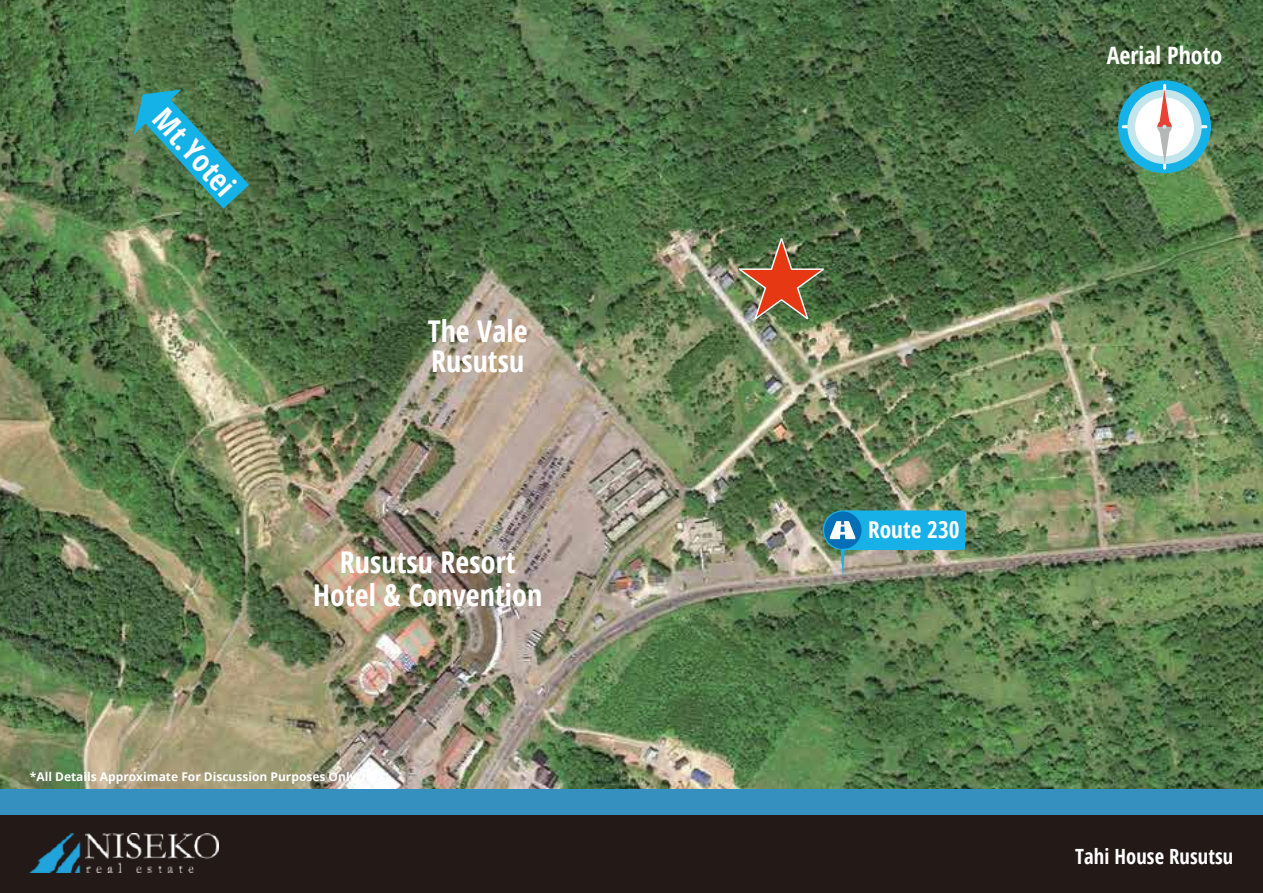
<style>
.page{position:relative;width:1263px;height:893px;background:#fff}
.page>*{position:absolute;margin:0;border:0;box-sizing:border-box;transform-origin:0 0}
.t1{font:90px "Koz Go Pr 6 N";color:#e63813}
.t2{font:700 condensed 30.15px "Open Sans";color:#fff;scale:1.04 1}
.t3{font:700 condensed 30px/33px "Open Sans";color:#fff;text-align:center}
.t4{font:700 condensed 24px "Open Sans";color:#fff}
.t5{font:700 condensed 23.25px "Open Sans";color:#fff}
.t6{font:700 condensed 21px "Open Sans";color:#fff}
.t7{font:700 12px "Open Sans";color:#fff}
</style>
<div class="page">
<img style="left:0;top:0;width:1263px;height:789px">
<div style="left:0;top:815px;width:1263px;height:78px;background:#231916"></div>
<img style="left:30px;top:834px;width:189px;height:38px">
<div style="left:0;top:789px;width:1263px;height:26px;background:#3590bf"></div>
<div style="left:1118px;top:80px;width:93px;height:93px;background:#15b2e8;border-radius:50%"></div>
<svg style="left:1122px;top:125px;width:5px;height:3px"></svg>
<svg style="left:1202px;top:125px;width:5px;height:3px"></svg>
<div style="left:1127px;top:90px;width:75px;height:74px;background:#c3e5ec;border-radius:50%"></div>
<div style="left:1135px;top:97px;width:59px;height:59px;background:#fff;border-radius:50%"></div>
<svg style="left:1157px;top:84px;width:15px;height:86px"></svg>
<svg style="left:134px;top:90px;width:115px;height:119px;background:#3c887e"></svg>
<div style="left:843px;top:510px;width:122px;height:40px;background:#18b1e7;border-radius:2px"></div>
<svg style="left:823px;top:510px;width:39px;height:40px"></svg>
<div style="left:824px;top:512px;width:37px;height:37px;background:#036fb7;border-radius:50%"></div>
<svg style="left:830px;top:521px;width:25px;height:55px"></svg>
<img style="left:738px;top:237px;width:86px;height:83px">
<h2 class="t2" style="left:175px;top:99px;width:103px;rotate:48deg">Mt.Yotei</h2>
<h3 class="t3" style="left:428px;top:316px;width:101px;line-height:30px;text-align:left">The Vale<br>Rusutsu</h3>
<h3 class="t3" style="left:313px;top:545px;width:231px">Rusutsu Resort<br>Hotel &amp; Convention</h3>
<p class="t7" style="left:30px;top:769px;width:328px">*All Details Approximate For Discussion Purposes Only</p>
<h1 class="t1" style="left:736px;top:229px;width:92px">★</h1>
<h3 class="t5" style="left:868px;top:513px;width:93px">Route 230</h3>
<h3 class="t4" style="left:1107px;top:38px;width:117px">Aerial Photo</h3>
<h3 class="t6" style="left:1075px;top:842px;width:159px">Tahi House Rusutsu</h3>
</div>
